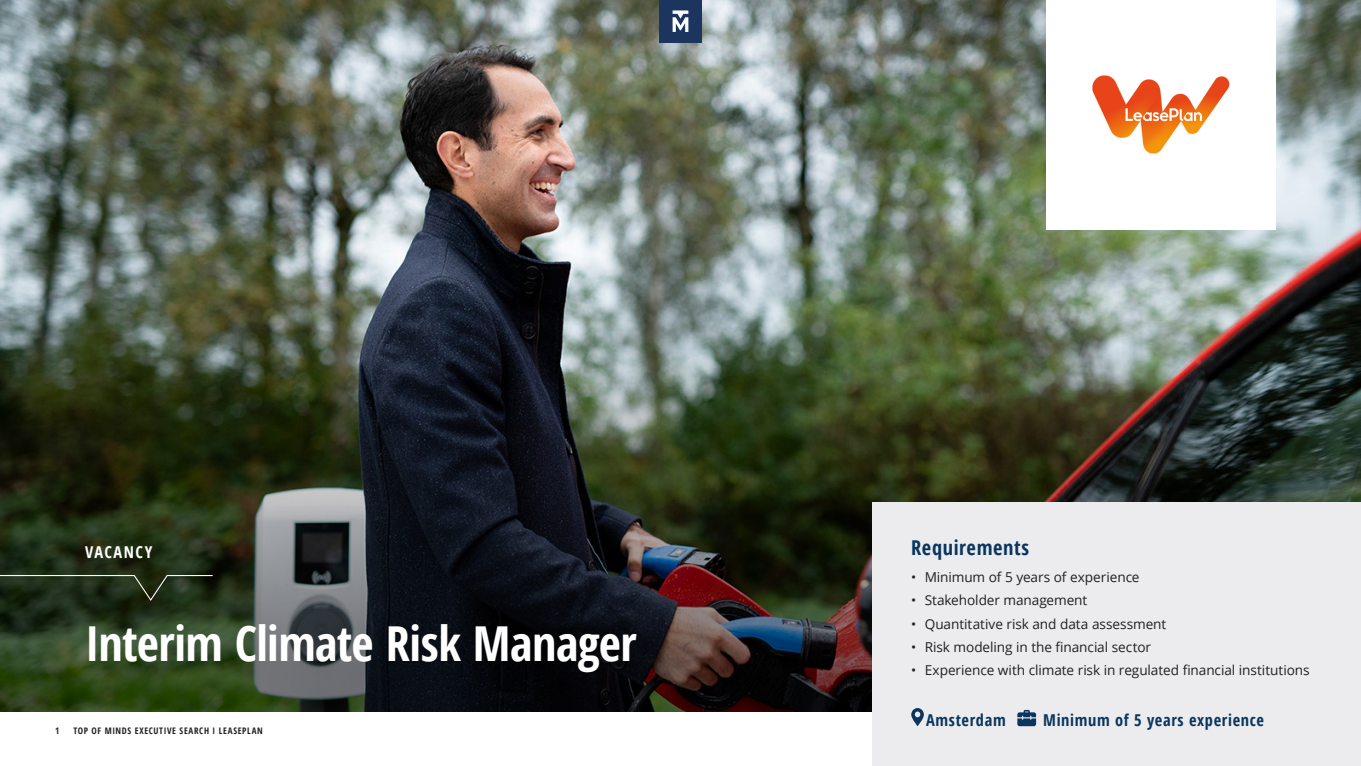
<style>
.page{position:relative;width:1361px;height:766px;background:#fff}
.page>*{position:absolute;margin:0;border:0;box-sizing:border-box;transform-origin:0 0}
.Page_header_kopie{font:700 condensed 48.15px "Open Sans";letter-spacing:-.01em;color:#fff}
.t1{font:700 condensed 20.4px "Open Sans";letter-spacing:.03em;color:#0a355e}
.t2{font:700 condensed 16.35px "Open Sans";letter-spacing:.04em;color:#0a355e}
.t3{font:700 condensed 16.27px "Open Sans";letter-spacing:.09em;color:#fff}
.t4{font:13.65px "Open Sans";letter-spacing:-.005em;color:#231f20}
.t5{font:700 condensed 9px "Open Sans";letter-spacing:.075em;color:#231f20}
</style>
<div class="page">
<img style="left:0;top:0;width:1361px;height:332px">
<img style="left:0;top:332px;width:1361px;height:379px">
<svg style="left:0;top:574px;width:214px;height:27px;background:#283521"></svg>
<div style="left:872px;top:502px;width:489px;height:263px;background:#ececee"></div>
<svg style="left:911px;top:708px;width:13px;height:18px"></svg>
<svg style="left:1017px;top:709px;width:19px;height:17px"></svg>
<div style="left:1046px;top:0;width:230px;height:229px;background:#fff"></div>
<img style="left:1092px;top:75px;width:138px;height:79px">
<div style="left:659px;top:0;width:43px;height:43px;background:#1c355e"></div>
<svg style="left:672px;top:10px;width:16px;height:22px"></svg>
<p class="t3" style="left:85px;top:540px;width:69px">VACANCY</p>
<p class="Page_header_kopie" style="left:85px;top:610px;width:553px">Interim Climate Risk Manager</p>
<p class="t5" style="left:55px;top:724px;width:6px">1</p>
<p class="t5" style="left:73px;top:724px;width:191px">TOP OF MINDS EXECUTIVE SEARCH I LEASEPLAN</p>
<p class="t1" style="left:911px;top:533px;width:119px">Requirements</p>
<p class="t4" style="left:911px;top:567px;width:230px">• Minimum of 5 years of experience</p>
<p class="t4" style="left:911px;top:591px;width:178px">• Stakeholder management</p>
<p class="t4" style="left:911px;top:614px;width:257px">• Quantitative risk and data assessment</p>
<p class="t4" style="left:911px;top:637px;width:241px">• Risk modeling in the financial sector</p>
<p class="t4" style="left:911px;top:660px;width:400px">• Experience with climate risk in regulated financial institutions</p>
<p class="t2" style="left:926px;top:708px;width:81px">Amsterdam</p>
<p class="t2" style="left:1043px;top:708px;width:222px">Minimum of 5 years experience</p>
</div>
